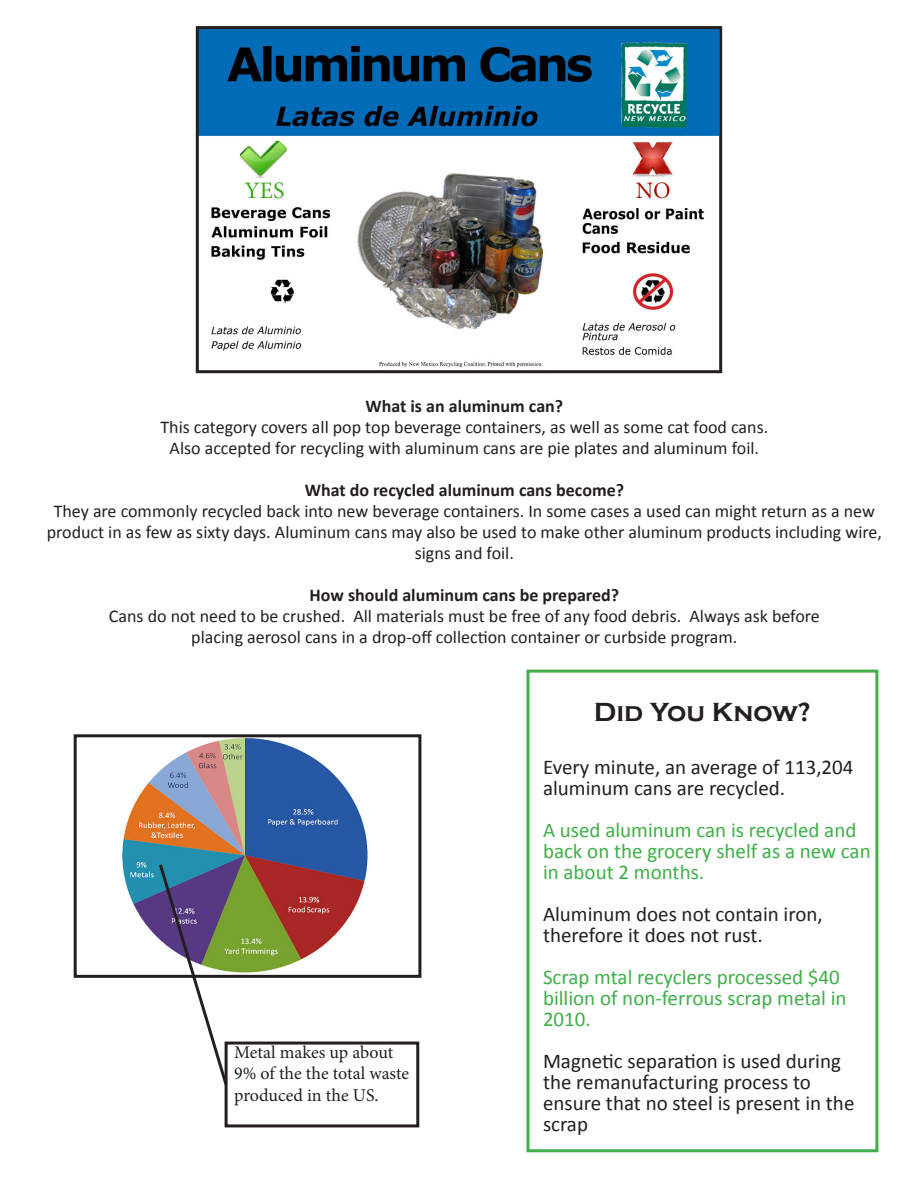
<style>
.page{position:relative;width:918px;height:1188px;background:#fff}
.page>*{position:absolute;margin:0;border:0;box-sizing:border-box;transform-origin:0 0}
.No_Spacing{font:700 27px "Copperplate Gothic";color:#231f20}
.t1{font:21px/21px "Calibri";color:#231f20}
.t2{font:21px/21px "Calibri";color:#40ae49}
.t3{font:18px/21px "Calibri";color:#231f20;text-align:center}
.t4{font:700 18px "Calibri";color:#231f20}
.t5{font:18px/21.6px "Minion Pro";letter-spacing:-.005em;color:#231f20}
</style>
<div class="page">
<img style="left:200px;top:30px;width:518px;height:338px">
<div style="left:196px;top:26px;width:526px;height:347px;border:3px solid #231f20"></div>
<div style="left:526px;top:670px;width:352px;height:482px;border:3px solid #40ae49"></div>
<img style="left:122px;top:738px;width:246px;height:235px">
<div style="left:74px;top:734px;width:347px;height:244px;border:3px solid #231f20"></div>
<svg style="left:157px;top:861px;width:73px;height:227px"></svg>
<div style="left:225px;top:1042px;width:194px;height:85px;border:3px solid #231f20"></div>
<p class="t4" style="left:366px;top:395px;width:199px">What is an aluminum can?</p>
<p class="t3" style="left:160px;top:417px;width:609px">This category covers all pop top beverage containers, as well as some cat food cans.</p>
<p class="t3" style="left:170px;top:438px;width:591px">Also accepted for recycling with aluminum cans are pie plates and aluminum foil.</p>
<p class="t4" style="left:305px;top:479px;width:321px">What do recycled aluminum cans become?</p>
<p class="t3" style="left:47px;top:501px;width:837px">They are commonly recycled back into new beverage containers. In some cases a used can might return as a new product in as few as sixty days. Aluminum cans may also be used to make other aluminum products including wire, signs and foil.</p>
<p class="t4" style="left:310px;top:584px;width:311px">How should aluminum cans be prepared?</p>
<p class="t3" style="left:109px;top:606px;width:712px">Cans do not need to be crushed. All materials must be free of any food debris. Always ask before</p>
<p class="t3" style="left:191px;top:627px;width:548px">placing aerosol cans in a drop-off collection container or curbside program.</p>
<p class="t5" style="left:234px;top:1041px;width:160px">Metal makes up about</p>
<p class="t5" style="left:234px;top:1063px;width:176px">9% of the the total waste produced in the US.</p>
<p class="No_Spacing" style="left:594px;top:697px;width:219px">Did You Know?</p>
<p class="t1" style="left:543px;top:757px;width:312px">Every minute, an average of 113,204</p>
<p class="t1" style="left:543px;top:778px;width:244px">aluminum cans are recycled.</p>
<p class="t2" style="left:543px;top:820px;width:329px">A used aluminum can is recycled and back on the grocery shelf as a new can in about 2 months.</p>
<p class="t1" style="left:543px;top:904px;width:281px">Aluminum does not contain iron,</p>
<p class="t1" style="left:543px;top:925px;width:221px">therefore it does not rust.</p>
<p class="t2" style="left:543px;top:967px;width:298px">Scrap mtal recyclers processed $40</p>
<p class="t2" style="left:543px;top:988px;width:305px">billion of non-ferrous scrap metal in<br>2010.</p>
<p class="t1" style="left:543px;top:1051px;width:299px">Magnetic separation is used during</p>
<p class="t1" style="left:543px;top:1072px;width:269px">the remanufacturing process to</p>
<p class="t1" style="left:543px;top:1093px;width:313px">ensure that no steel is present in the scrap</p>
</div>
